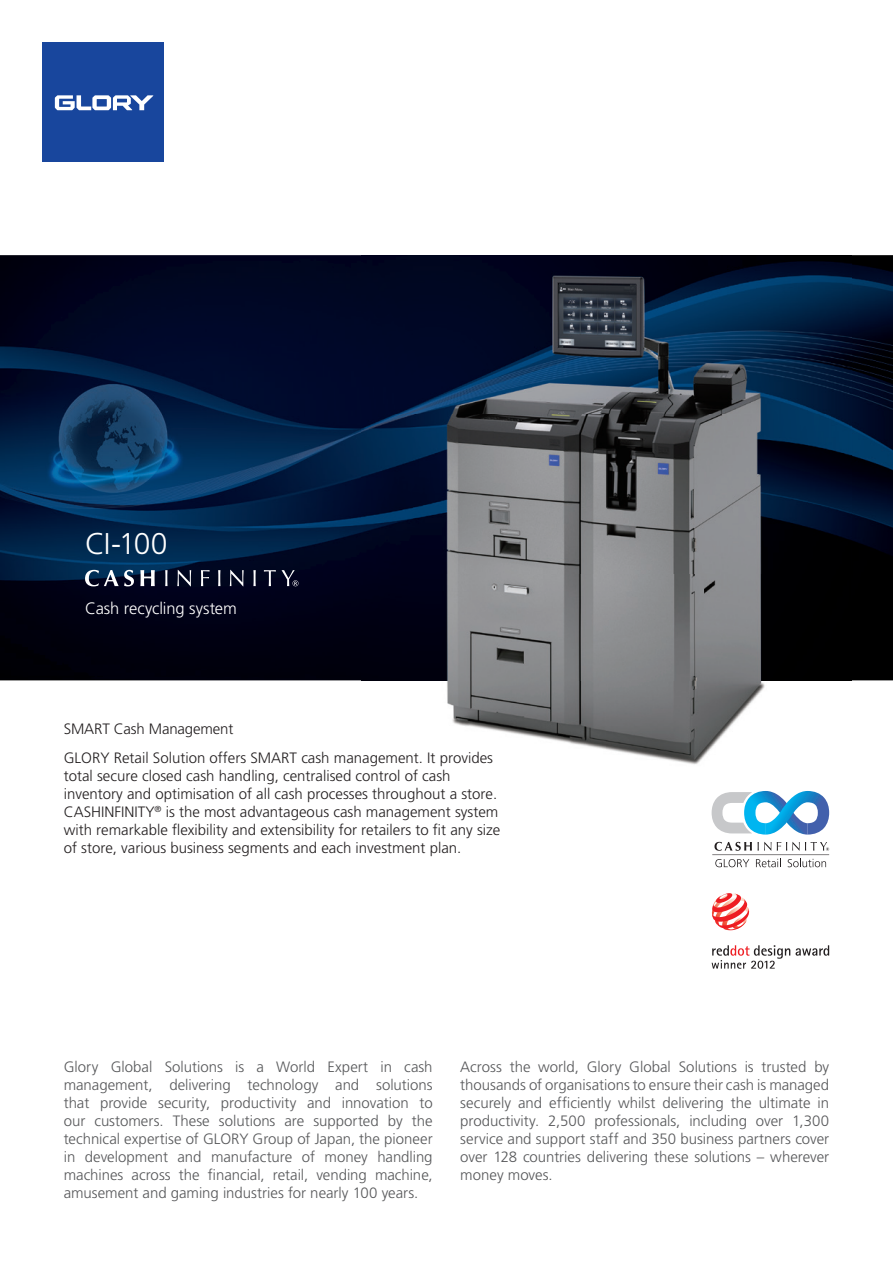
<style>
.page{position:relative;width:893px;height:1263px;background:#fff}
.page>*{position:absolute;margin:0;border:0;box-sizing:border-box;transform-origin:0 0}
.t1{font:300 30px "Frutiger LT Std";color:#fff}
.t2{font:300 16.5px "Frutiger LT Std";letter-spacing:-.01em;color:#fff}
.t3{font:300 15px/18px "Frutiger LT Std";color:#57585a;text-align:justify}
.t4{font:300 15px/18px "Frutiger LT Std";color:#231f20}
</style>
<div class="page">
<img style="left:0;top:255px;width:893px;height:425px">
<img style="left:362px;top:255px;width:489px;height:561px">
<svg style="left:85px;top:570px;width:49px;height:16px"></svg>
<svg style="left:140px;top:570px;width:15px;height:16px"></svg>
<svg style="left:165px;top:570px;width:3px;height:16px"></svg>
<svg style="left:177px;top:570px;width:14px;height:16px"></svg>
<svg style="left:201px;top:570px;width:9px;height:16px"></svg>
<svg style="left:218px;top:570px;width:2px;height:16px"></svg>
<svg style="left:230px;top:570px;width:14px;height:16px"></svg>
<svg style="left:253px;top:570px;width:3px;height:16px"></svg>
<svg style="left:264px;top:570px;width:34px;height:16px"></svg>
<div style="left:43px;top:43px;width:121px;height:119px;background:#18469d"></div>
<svg style="left:55px;top:95px;width:98px;height:15px"></svg>
<svg style="left:712px;top:791px;width:117px;height:43px"></svg>
<svg style="left:712px;top:842px;width:117px;height:25px"></svg>
<svg style="left:796px;top:945px;width:33px;height:11px"></svg>
<svg style="left:712px;top:945px;width:78px;height:24px"></svg>
<svg style="left:712px;top:893px;width:37px;height:37px"></svg>
<h1 class="t1" style="left:85px;top:527px;width:84px">CI-100</h1>
<p class="t2" style="left:85px;top:599px;width:153px">Cash recycling system</p>
<p class="t4" style="left:64px;top:715px;width:431px;line-height:28.7px">SMART Cash Management<br>GLORY Retail Solution offers SMART cash management. It provides</p>
<p class="t4" style="left:64px;top:767px;width:438px">total secure closed cash handling, centralised control of cash inventory and optimisation of all cash processes throughout a store.<br>CASHINFINITY<sup>®</sup> is the most advantageous cash management system with remarkable flexibility and extensibility for retailers to fit any size of store, various business segments and each investment plan.</p>
<p class="t3" style="left:64px;top:1058px;width:370px">Glory Global Solutions is a World Expert in cash management, delivering technology and solutions that provide security, productivity and innovation to our customers. These solutions are supported by the technical expertise of GLORY Group of Japan, the pioneer in development and manufacture of money handling machines across the financial, retail, vending machine, amusement and gaming industries for nearly 100 years.</p>
<p class="t3" style="left:460px;top:1058px;width:370px">Across the world, Glory Global Solutions is trusted by thousands of organisations to ensure their cash is managed securely and efficiently whilst delivering the ultimate in productivity. 2,500 professionals, including over 1,300 service and support staff and 350 business partners cover over 128 countries delivering these solutions – wherever money moves.</p>
</div>
